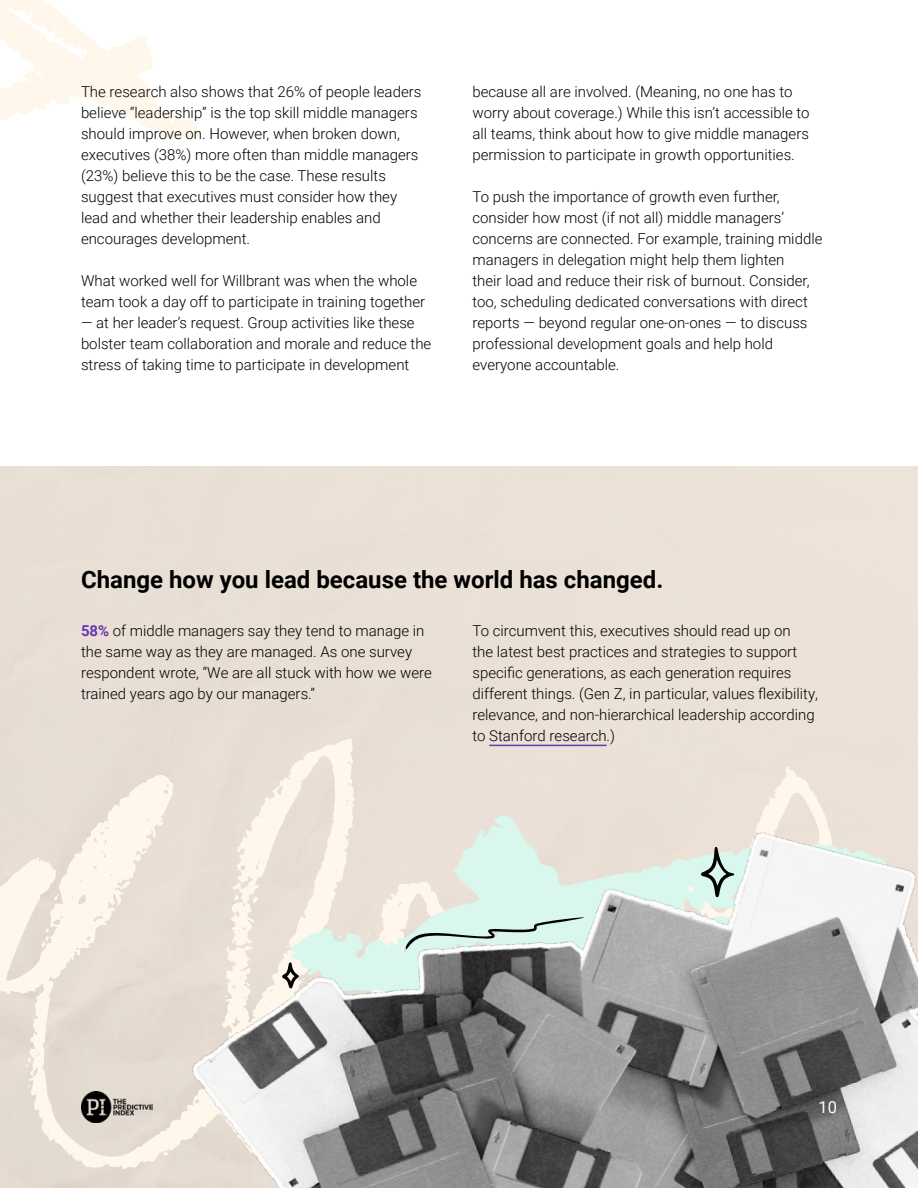
<style>
.page{position:relative;width:918px;height:1188px;background:#fff}
.page>*{position:absolute;margin:0;border:0;box-sizing:border-box;transform-origin:0 0}
.t1{font:700 24px "Roboto";color:#000}
.t2{font:16.5px "Roboto";color:#fff}
.t3{font:300 15px/21px "Roboto";color:#000}
.s1{font-weight:700;color:#6936b1}
</style>
<div class="page">
<svg style="left:0;top:0;width:200px;height:140px"></svg>
<svg style="left:0;top:738px;width:835px;height:450px;background:#eae1d7"></svg>
<svg style="left:40px;top:927px;width:13px;height:23px"></svg>
<svg style="left:25px;top:1056px;width:6px;height:11px"></svg>
<svg style="left:54px;top:894px;width:6px;height:7px"></svg>
<hr style="left:489px;top:745px;width:118px;height:1px;background:#6936b1">
<img style="left:124px;top:752px;width:794px;height:436px">
<svg style="left:405px;top:917px;width:179px;height:32px;background:#c8dfd6"></svg>
<svg style="left:282px;top:962px;width:22px;height:26px"></svg>
<svg style="left:701px;top:847px;width:34px;height:51px;background:#aec1b8"></svg>
<img style="left:81px;top:1092px;width:72px;height:30px">
<p class="t3" style="left:81px;top:80px;width:342px">The research also shows that 26% of people leaders believe “leadership” is the top skill middle managers should improve on. However, when broken down, executives (38%) more often than middle managers (23%) believe this to be the case. These results suggest that executives must consider how they lead and whether their leadership enables and encourages development.</p>
<p class="t3" style="left:81px;top:269px;width:346px">What worked well for Willbrant was when the whole team took a day off to participate in training together</p>
<p class="t3" style="left:81px;top:311px;width:352px">— at her leader’s request. Group activities like these bolster team collaboration and morale and reduce the stress of taking time to participate in development</p>
<p class="t3" style="left:472px;top:80px;width:339px">because all are involved. (Meaning, no one has to worry about coverage.) While this isn’t accessible to all teams, think about how to give middle managers permission to participate in growth opportunities.</p>
<p class="t3" style="left:472px;top:185px;width:351px">To push the importance of growth even further, consider how most (if not all) middle managers’ concerns are connected. For example, training middle managers in delegation might help them lighten<br>their load and reduce their risk of burnout. Consider, too, scheduling dedicated conversations with direct reports — beyond regular one-on-ones — to discuss professional development goals and help hold everyone accountable.</p>
<p class="t1" style="left:81px;top:562px;width:584px">Change how you lead because the world has changed.</p>
<p class="t3" style="left:81px;top:620px;width:352px"><span class="s1">58%</span> of middle managers say they tend to manage in the same way as they are managed. As one survey respondent wrote, “We are all stuck with how we were trained years ago by our managers.”</p>
<p class="t3" style="left:472px;top:620px;width:347px">To circumvent this, executives should read up on<br>the latest best practices and strategies to support specific generations, as each generation requires different things. (Gen Z, in particular, values flexibility, relevance, and non-hierarchical leadership according to Stanford research.)</p>
<p class="t2" style="left:818px;top:1095px;width:20px">10</p>
</div>
